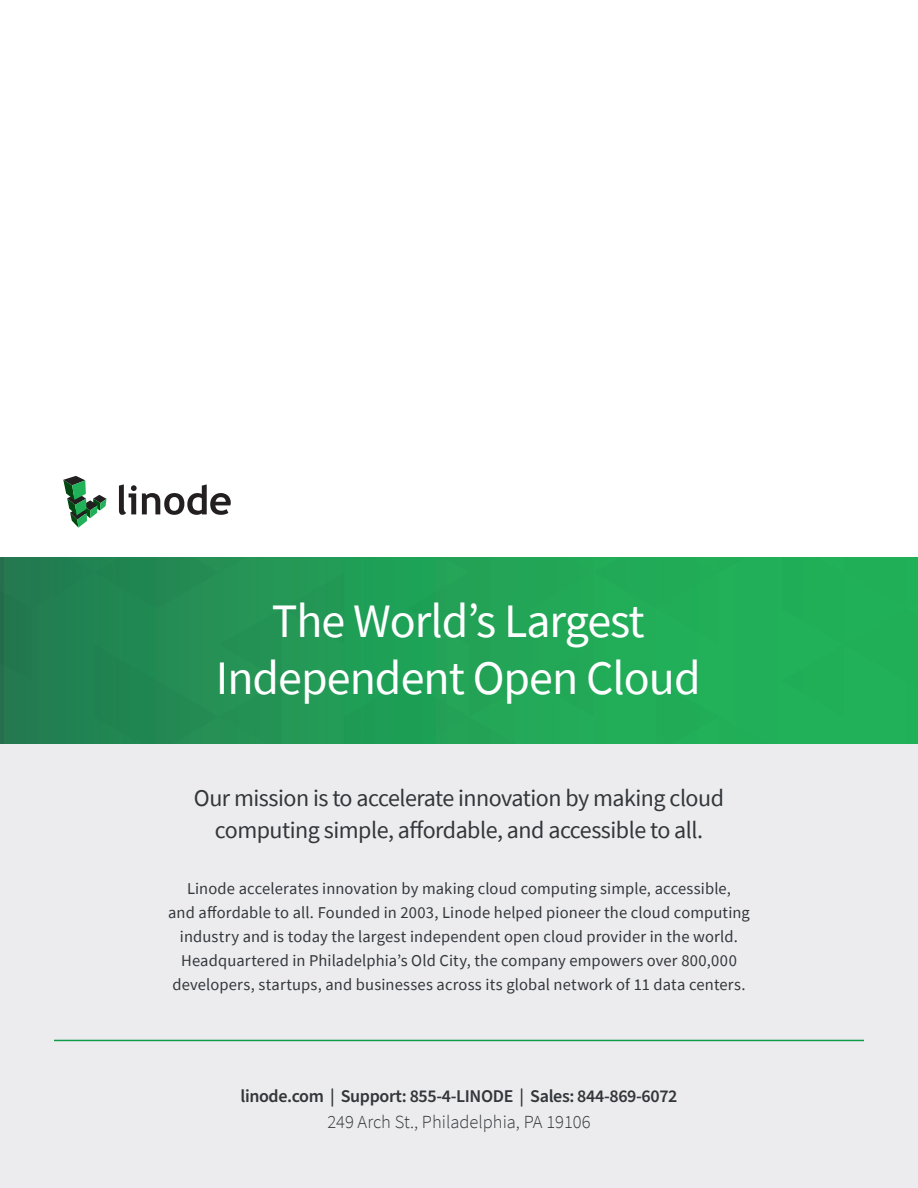
<style>
.page{position:relative;width:918px;height:1188px;background:#fff}
.page>*{position:absolute;margin:0;border:0;box-sizing:border-box;transform-origin:0 0}
.t1{font:48px "Source Sans Pro";letter-spacing:-.02em;color:#fff}
.t2{font:24px/32.4px "Source Sans Pro";letter-spacing:-.02em;color:#33363a;text-align:center}
.t3{font:300 18.45px "Source Sans Pro";color:#32363b}
.t4{font:600 18px "Source Sans Pro";letter-spacing:-.02em;color:#33363a}
.t5{font:16.5px/24px "Source Sans Pro";letter-spacing:.01em;color:#32363b;text-align:center}
</style>
<div class="page">
<div style="left:1px;top:606px;width:917px;height:582px;background:#ececee"></div>
<svg style="left:63px;top:476px;width:44px;height:52px"></svg>
<svg style="left:119px;top:484px;width:112px;height:31px"></svg>
<svg style="left:0;top:558px;width:918px;height:186px;background:#219d55"></svg>
<hr style="left:54px;top:1040px;width:810px;height:1px;background:#0f9a48">
<p class="t1" style="left:272px;top:590px;width:374px">The World’s Largest</p>
<p class="t1" style="left:216px;top:648px;width:486px">Independent Open Cloud</p>
<p class="t2" style="left:194px;top:781px;width:532px">Our mission is to accelerate innovation by making cloud computing simple, affordable, and accessible to all.</p>
<p class="t5" style="left:187px;top:877px;width:545px">Linode accelerates innovation by making cloud computing simple, accessible,</p>
<p class="t5" style="left:168px;top:901px;width:583px">and affordable to all. Founded in 2003, Linode helped pioneer the cloud computing industry and is today the largest independent open cloud provider in the world.<br>Headquartered in Philadelphia’s Old City, the company empowers over 800,000 developers, startups, and businesses across its global network of 11 data centers.</p>
<p class="t4" style="left:240px;top:1084px;width:439px">linode.com | Support: 855-4-LINODE | Sales: 844-869-6072</p>
<p class="t3" style="left:327px;top:1110px;width:265px">249 Arch St., Philadelphia, PA 19106</p>
</div>
